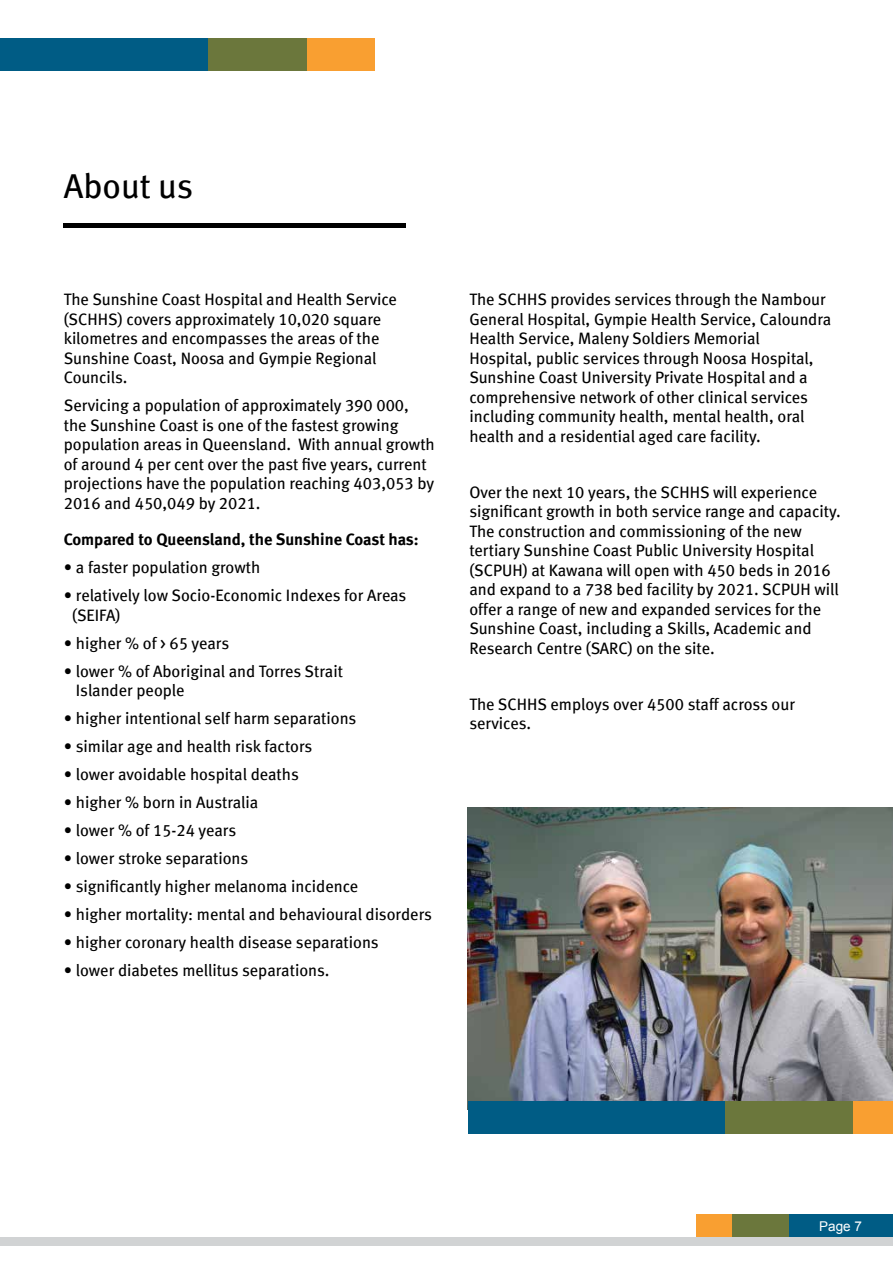
<style>
.page{position:relative;width:893px;height:1263px;background:#fff}
.page>*{position:absolute;margin:0;border:0;box-sizing:border-box;transform-origin:0 0}
.t1{font:34.5px "Meta Book LF";color:#000}
.t2{font:16.5px/19.5px "Meta Book LF";color:#000}
.t3{font:16.5px "Meta Bold LF";letter-spacing:-.005em;color:#000}
.t4{font:13.5px "Arial";color:#fff}
</style>
<div class="page">
<div style="left:789px;top:1214px;width:104px;height:25px;background:#005c85"></div>
<div style="left:731px;top:1214px;width:58px;height:25px;background:#6b773c"></div>
<div style="left:696px;top:1214px;width:35px;height:25px;background:#f99f31"></div>
<div style="left:0;top:1237px;width:893px;height:9px;background:#d1d3d4"></div>
<div style="left:0;top:38px;width:208px;height:33px;background:#005c85"></div>
<div style="left:208px;top:38px;width:99px;height:33px;background:#6b773c"></div>
<div style="left:307px;top:38px;width:68px;height:33px;background:#f99f31"></div>
<hr style="left:64px;top:223px;width:342px;height:4px;background:#000">
<img style="left:468px;top:808px;width:425px;height:293px">
<div style="left:468px;top:1101px;width:259px;height:33px;background:#005c85"></div>
<div style="left:725px;top:1101px;width:129px;height:33px;background:#6b773c"></div>
<div style="left:854px;top:1101px;width:39px;height:33px;background:#f99f31"></div>
<h1 class="t1" style="left:64px;top:166px;width:131px">About us</h1>
<p class="t2" style="left:64px;top:289px;width:335px">The Sunshine Coast Hospital and Health Service (SCHHS) covers approximately 10,020 square kilometres and encompasses the areas of the Sunshine Coast, Noosa and Gympie Regional Councils.</p>
<p class="t2" style="left:64px;top:395px;width:372px">Servicing a population of approximately 390 000, the Sunshine Coast is one of the fastest growing population areas in Queensland. With annual growth of around 4 per cent over the past five years, current projections have the population reaching 403,053 by 2016 and 450,049 by 2021.</p>
<p class="t3" style="left:64px;top:530px;width:356px">Compared to Queensland, the Sunshine Coast has:</p>
<p class="t2" style="left:64px;top:557px;width:198px">• a faster population growth</p>
<p class="t2" style="left:72px;top:585px;width:336px;text-indent:-8px">• relatively low Socio-Economic Indexes for Areas (SEIFA)</p>
<p class="t2" style="left:64px;top:633px;width:167px">• higher % of &gt; 65 years</p>
<p class="t2" style="left:76px;top:661px;width:269px;text-indent:-12px">• lower % of Aboriginal and Torres Strait<br>Islander people</p>
<p class="t2" style="left:64px;top:708px;width:294px">• higher intentional self harm separations</p>
<p class="t2" style="left:64px;top:736px;width:250px">• similar age and health risk factors</p>
<p class="t2" style="left:64px;top:764px;width:237px">• lower avoidable hospital deaths</p>
<p class="t2" style="left:64px;top:792px;width:196px">• higher % born in Australia</p>
<p class="t2" style="left:64px;top:820px;width:174px">• lower % of 15-24 years</p>
<p class="t2" style="left:64px;top:848px;width:186px">• lower stroke separations</p>
<p class="t2" style="left:64px;top:876px;width:296px">• significantly higher melanoma incidence</p>
<p class="t2" style="left:64px;top:904px;width:370px">• higher mortality: mental and behavioural disorders</p>
<p class="t2" style="left:64px;top:932px;width:316px">• higher coronary health disease separations</p>
<p class="t2" style="left:64px;top:960px;width:267px">• lower diabetes mellitus separations.</p>
<p class="t2" style="left:469px;top:289px;width:363px">The SCHHS provides services through the Nambour General Hospital, Gympie Health Service, Caloundra Health Service, Maleny Soldiers Memorial<br>Hospital, public services through Noosa Hospital, Sunshine Coast University Private Hospital and a comprehensive network of other clinical services including community health, mental health, oral health and a residential aged care facility.</p>
<p class="t2" style="left:469px;top:482px;width:373px">Over the next 10 years, the SCHHS will experience significant growth in both service range and capacity.<br>The construction and commissioning of the new tertiary Sunshine Coast Public University Hospital (SCPUH) at Kawana will open with 450 beds in 2016 and expand to a 738 bed facility by 2021. SCPUH will offer a range of new and expanded services for the Sunshine Coast, including a Skills, Academic and Research Centre (SARC) on the site.</p>
<p class="t2" style="left:469px;top:694px;width:327px">The SCHHS employs over 4500 staff across our services.</p>
<p class="t4" style="left:819px;top:1217px;width:44px">Page 7</p>
</div>
